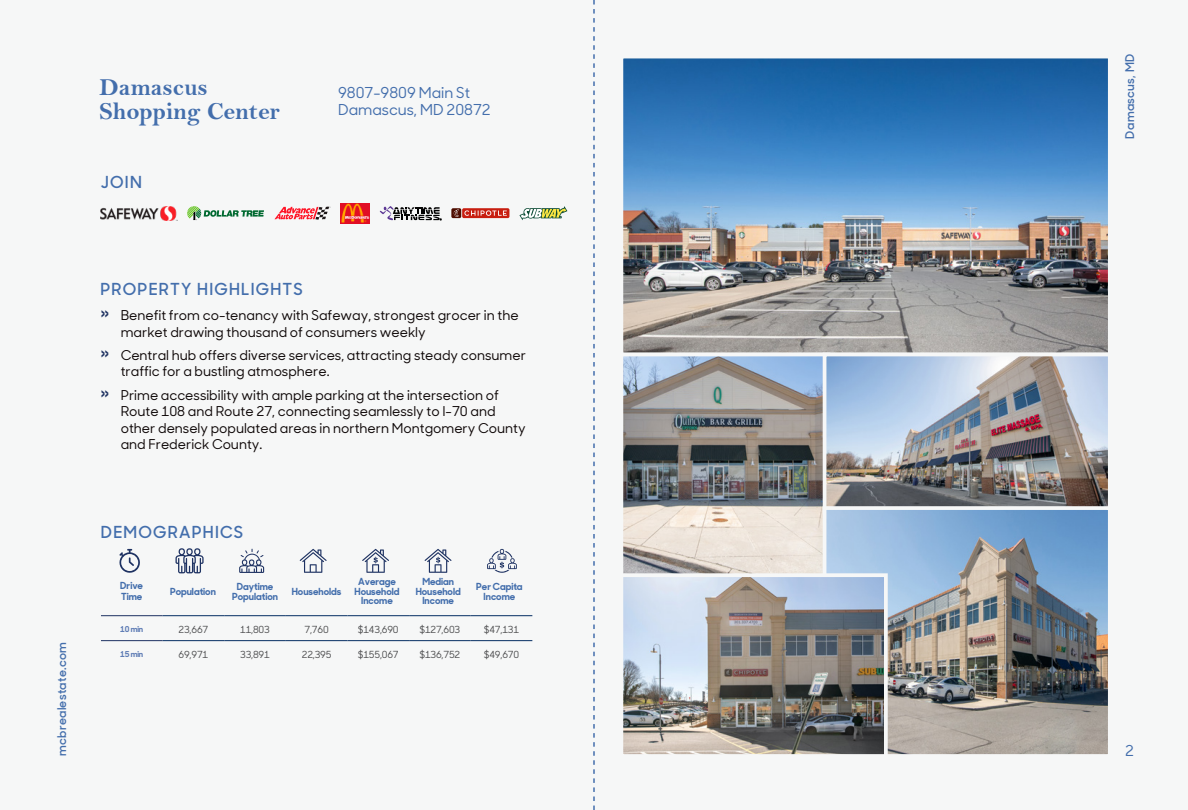
<style>
.page{position:relative;width:1188px;height:810px;background:#f6f7f7}
.page>*{position:absolute;margin:0;border:0;box-sizing:border-box;transform-origin:0 0}
.t1{font:24.6px/23.2px "Bell MT Bold";color:#436eac}
.t2{font:600 16.5px "Sharp Sans Disp No 1";letter-spacing:.075em;color:#436eac}
.t3{font:500 15px/17.2px "Sharp Sans Disp No 1";color:#436eac}
.t4{font:500 13.5px/16.5px "Sharp Sans Disp No 1";color:#0d0606}
.t5{font:600 12px "Sharp Sans Disp No 1";letter-spacing:.025em;color:#436eac}
.t6{font:700 9.75px/9.8px "Sharp Sans Disp No 1";color:#436eac;text-align:center}
.t7{font:500 9.75px "Sharp Sans Disp No 1";letter-spacing:-.02em;color:#4d4d4f}
.t8{font:700 8.1px "Sharp Sans Disp No 1";letter-spacing:-.02em;color:#5f7db5}
.s1{font-family:"Nimbus San";font-weight:400;font-size:22.5px;color:#1e3262}
</style>
<div class="page">
<hr style="left:101px;top:615px;width:62px;height:1px;background:#1e3262">
<hr style="left:101px;top:640px;width:62px;height:1px;background:#1e3262">
<hr style="left:163px;top:615px;width:61px;height:1px;background:#052e63">
<hr style="left:224px;top:615px;width:62px;height:1px;background:#052e63">
<hr style="left:286px;top:615px;width:61px;height:1px;background:#052e63">
<hr style="left:347px;top:615px;width:62px;height:1px;background:#052e63">
<hr style="left:409px;top:615px;width:62px;height:1px;background:#052e63">
<hr style="left:471px;top:615px;width:61px;height:1px;background:#052e63">
<hr style="left:163px;top:640px;width:61px;height:1px;background:#052e63">
<hr style="left:224px;top:640px;width:62px;height:1px;background:#052e63">
<hr style="left:286px;top:640px;width:61px;height:1px;background:#052e63">
<hr style="left:347px;top:640px;width:62px;height:1px;background:#052e63">
<hr style="left:409px;top:640px;width:62px;height:1px;background:#052e63">
<hr style="left:471px;top:640px;width:61px;height:1px;background:#052e63">
<svg style="left:119px;top:549px;width:21px;height:24px"></svg>
<svg style="left:239px;top:549px;width:25px;height:24px"></svg>
<svg style="left:425px;top:549px;width:27px;height:24px"></svg>
<svg style="left:362px;top:549px;width:27px;height:24px"></svg>
<svg style="left:300px;top:549px;width:27px;height:24px"></svg>
<svg style="left:487px;top:549px;width:30px;height:24px"></svg>
<svg style="left:176px;top:548px;width:28px;height:25px"></svg>
<img style="left:101px;top:206px;width:76px;height:14px">
<svg style="left:187px;top:206px;width:77px;height:14px"></svg>
<svg style="left:274px;top:207px;width:56px;height:13px"></svg>
<img style="left:341px;top:203px;width:29px;height:20px">
<svg style="left:380px;top:206px;width:61px;height:14px"></svg>
<svg style="left:519px;top:206px;width:48px;height:14px"></svg>
<div style="left:462px;top:208px;width:47px;height:10px;background:#c81e10;border-radius:2px"></div>
<div style="left:451px;top:208px;width:10px;height:10px;background:#4f0d00;border-radius:2px"></div>
<svg style="left:454px;top:209px;width:53px;height:8px"></svg>
<img style="left:625px;top:60px;width:482px;height:291px">
<div style="left:620px;top:55px;width:492px;height:301px;border:4px solid #f6f7f7"></div>
<img style="left:625px;top:358px;width:198px;height:215px">
<div style="left:620px;top:353px;width:210px;height:231px;border:4px solid #f6f7f7"></div>
<img style="left:828px;top:358px;width:279px;height:148px">
<div style="left:823px;top:353px;width:289px;height:162px;border:4px solid #f6f7f7"></div>
<img style="left:828px;top:511px;width:279px;height:242px">
<div style="left:823px;top:506px;width:289px;height:252px;border:4px solid #f6f7f7"></div>
<img style="left:625px;top:578px;width:258px;height:175px">
<div style="left:620px;top:573px;width:268px;height:185px;border:4px solid #f6f7f7"></div>
<svg style="left:593px;top:0;width:2px;height:810px"></svg>
<h1 class="t1" style="left:99px;top:76px;width:182px">Damascus<br>Shopping Center</h1>
<p class="t3" style="left:338px;top:83px;width:154px">9807-9809 Main St<br>Damascus, MD 20872</p>
<p class="t2" style="left:101px;top:169px;width:42px">JOIN</p>
<p class="t5" style="left:52px;top:756px;width:115px;rotate:-90deg">mcbrealestate.com</p>
<p class="t2" style="left:100px;top:277px;width:204px">PROPERTY HIGHLIGHTS</p>
<p class="t4" style="left:121px;top:306px;width:399px;text-indent:-20px"><span class="s1">»</span> Benefit from co-tenancy with Safeway, strongest grocer in the market drawing thousand of consumers weekly</p>
<p class="t4" style="left:121px;top:346px;width:407px;text-indent:-20px"><span class="s1">»</span> Central hub offers diverse services, attracting steady consumer traffic for a bustling atmosphere.</p>
<p class="t4" style="left:121px;top:386px;width:406px;text-indent:-20px"><span class="s1">»</span> Prime accessibility with ample parking at the intersection of Route 108 and Route 27, connecting seamlessly to I-70 and other densely populated areas in northern Montgomery County and Frederick County.</p>
<p class="t2" style="left:101px;top:519px;width:144px">DEMOGRAPHICS</p>
<p class="t6" style="left:120px;top:578px;width:24px;line-height:11.4px;text-align:left">Drive<br>Time</p>
<p class="t6" style="left:170px;top:585px;width:47px">Population</p>
<p class="t6" style="left:232px;top:581px;width:47px">Daytime<br>Population</p>
<p class="t6" style="left:292px;top:585px;width:51px">Households</p>
<p class="t6" style="left:355px;top:576px;width:47px">Average<br>Household<br>Income</p>
<p class="t6" style="left:416px;top:576px;width:47px">Median<br>Household<br>Income</p>
<p class="t6" style="left:476px;top:581px;width:48px">Per Capita<br>Income</p>
<p class="t8" style="left:120px;top:623px;width:25px">10 min</p>
<p class="t7" style="left:179px;top:623px;width:31px">23,667</p>
<p class="t7" style="left:240px;top:623px;width:31px">11,803</p>
<p class="t7" style="left:305px;top:623px;width:26px">7,760</p>
<p class="t7" style="left:358px;top:623px;width:42px">$143,690</p>
<p class="t7" style="left:420px;top:623px;width:42px">$127,603</p>
<p class="t7" style="left:484px;top:623px;width:37px">$47,131</p>
<p class="t8" style="left:120px;top:648px;width:25px">15 min</p>
<p class="t7" style="left:179px;top:647px;width:31px">69,971</p>
<p class="t7" style="left:240px;top:647px;width:31px">33,891</p>
<p class="t7" style="left:302px;top:647px;width:31px">22,395</p>
<p class="t7" style="left:358px;top:647px;width:42px">$155,067</p>
<p class="t7" style="left:420px;top:647px;width:42px">$136,752</p>
<p class="t7" style="left:484px;top:647px;width:37px">$49,670</p>
<p class="t5" style="left:1120px;top:139px;width:86px;rotate:-90deg">Damascus, MD</p>
<p class="t3" style="left:1125px;top:741px;width:10px">2</p>
</div>
